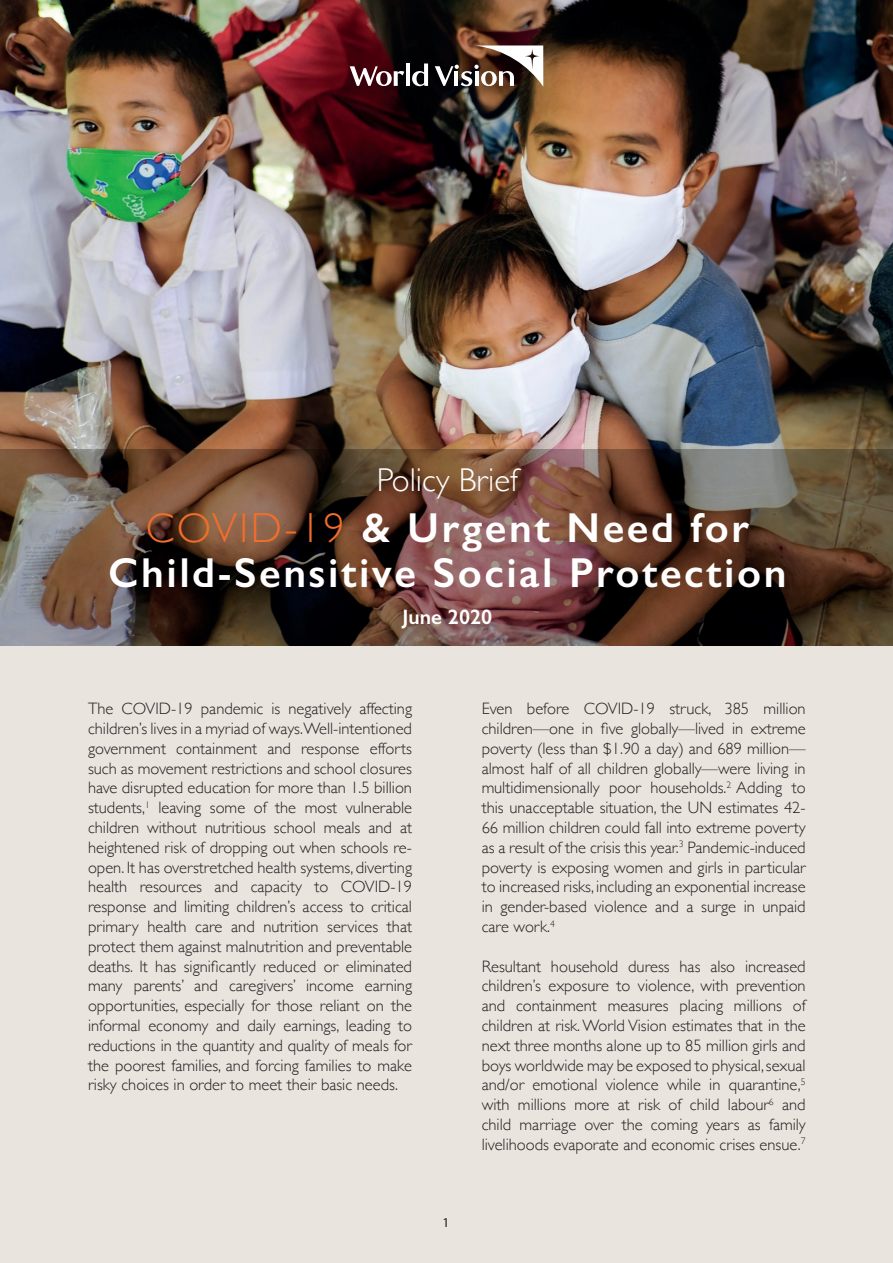
<style>
.page{position:relative;width:893px;height:1263px;background:#fff}
.page>*{position:absolute;margin:0;border:0;box-sizing:border-box;transform-origin:0 0}
.t1{font:600 42px/45px "Gill Sans";letter-spacing:.06em;color:#fff;text-align:center}
.t2{font:300 33px "Gill Sans";color:#fff}
.t3{font:600 21px "Gill Sans";color:#fff}
.t4{font:300 16.5px/19.8px "Gill Sans";color:#231f20;text-align:justify}
.t5{font:13.5px "Myriad Pro";color:#231f20}
.s1{font-weight:300;color:#f36e29}
</style>
<div class="page">
<div style="left:0;top:0;width:892px;height:1263px;background:#e9e4de"></div>
<img style="left:1px;top:0;width:892px;height:449px">
<hr style="left:406px;top:63px;width:4px;height:23px;background:#fff">
<svg style="left:350px;top:66px;width:54px;height:20px"></svg>
<svg style="left:435px;top:45px;width:108px;height:42px;background:#746760"></svg>
<svg style="left:412px;top:63px;width:16px;height:23px"></svg>
<img style="left:0;top:449px;width:893px;height:196px">
<h2 class="t2" style="left:377px;top:454px;width:143px">Policy Brief</h2>
<h1 class="t1" style="left:108px;top:505px;width:680px"><span class="s1">COVID-19</span> &amp; Urgent Need for<br>Child-Sensitive Social Protection</h1>
<p class="t3" style="left:402px;top:604px;width:91px">June 2020</p>
<p class="t4" style="left:88px;top:698px;width:326px">The COVID-19 pandemic is negatively affecting children’s lives in a myriad of ways.Well-intentioned government containment and response efforts such as movement restrictions and school closures have disrupted education for more than 1.5 billion students,<sup>1</sup> leaving some of the most vulnerable children without nutritious school meals and at heightened risk of dropping out when schools re&shy;open. It has overstretched health systems, diverting health resources and capacity to COVID-19 response and limiting children’s access to critical primary health care and nutrition services that protect them against malnutrition and preventable deaths. It has significantly reduced or eliminated many parents’ and caregivers’ income earning opportunities, especially for those reliant on the informal economy and daily earnings, leading to reductions in the quantity and quality of meals for the poorest families, and forcing families to make risky choices in order to meet their basic needs.</p>
<p class="t4" style="left:482px;top:698px;width:326px">Even before COVID-19 struck, 385 million children—one in five globally—lived in extreme poverty (less than $1.90 a day) and 689 million— almost half of all children globally—were living in multidimensionally poor households.<sup>2</sup> Adding to this unacceptable situation, the UN estimates 42- 66 million children could fall into extreme poverty as a result of the crisis this year.<sup>3</sup> Pandemic-induced poverty is exposing women and girls in particular to increased risks, including an exponential increase in gender-based violence and a surge in unpaid care work.<sup>4</sup></p>
<p class="t4" style="left:482px;top:955px;width:326px">Resultant household duress has also increased children’s exposure to violence, with prevention and containment measures placing millions of children at risk. World Vision estimates that in the next three months alone up to 85 million girls and boys worldwide may be exposed to physical, sexual and/or emotional violence while in quarantine,<sup>5 </sup>with millions more at risk of child labour<sup>6</sup> and child marriage over the coming years as family livelihoods evaporate and economic crises ensue.<sup>7</sup></p>
<p class="t5" style="left:442px;top:1214px;width:8px">1</p>
</div>
